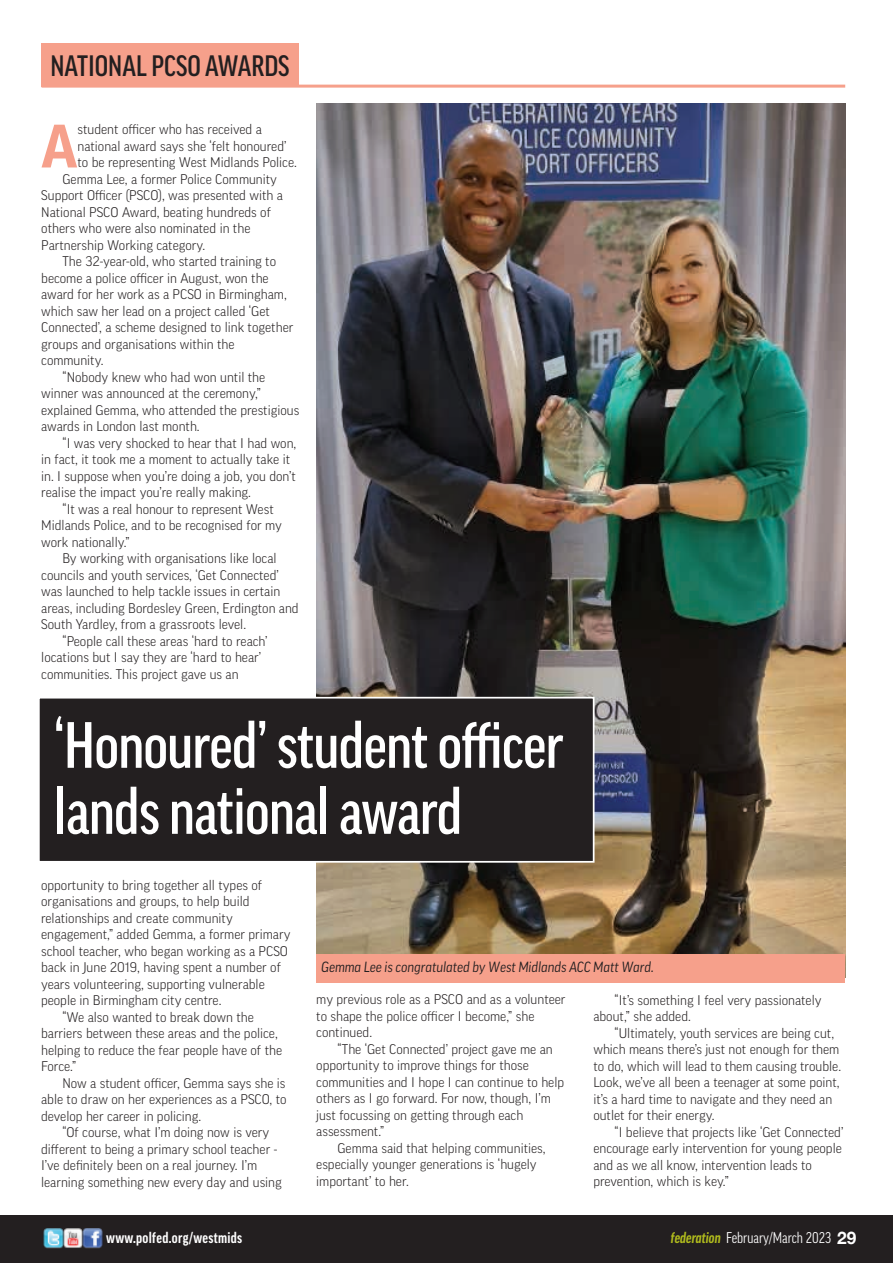
<style>
.page{position:relative;width:893px;height:1263px;background:#fff}
.page>*{position:absolute;margin:0;border:0;box-sizing:border-box;transform-origin:0 0}
.t1{font:500 condensed 63px/66px "Good Pro";letter-spacing:-.01em;color:#fff}
.t2{font:700 58.95px "Good Pro";color:#f6a08b}
.t3{font:500 condensed 28.5px "Good Pro";color:#231f20}
.t4{font:condensed 15px "Good Pro";color:#fff}
.t5{font:700 condensed 15px "Good Pro";letter-spacing:.02em;color:#fff}
.t6{font:italic 14.25px "Good Pro";color:#231f20;scale:.94 1}
.t7{font:300 13.5px/16.5px "Good Pro";color:#231f20}
.s1{font-weight:700;font-style:italic;color:#b0bb1d}
.s2{font-family:"Helvetica Neue";font-weight:700;font-stretch:normal;font-size:17.25px}
</style>
<div class="page">
<div style="left:0;top:1215px;width:893px;height:48px;background:#231f20"></div>
<img style="left:43px;top:1228px;width:59px;height:20px">
<img style="left:316px;top:103px;width:529px;height:851px">
<hr style="left:42px;top:85px;width:803px;height:3px;background:#f6a08b">
<div style="left:42px;top:44px;width:257px;height:43px;background:#f6a08b"></div>
<div style="left:316px;top:954px;width:529px;height:29px;background:#f6a08b"></div>
<div style="left:39px;top:698px;width:555px;height:164px;background:#231f20"></div>
<div style="left:38px;top:697px;width:556px;height:166px;border:2px solid #fff"></div>
<h3 class="t3" style="left:50px;top:50px;width:241px">NATIONAL PCSO AWARDS</h3>
<h2 class="t2" style="left:41px;top:113px;width:38px">A</h2>
<p class="t7" style="left:77px;top:121px;width:186px">student officer who has received a</p>
<p class="t7" style="left:77px;top:138px;width:210px">national award says she ‘felt honoured’</p>
<p class="t7" style="left:77px;top:154px;width:221px">to be representing West Midlands Police.</p>
<p class="t7" style="left:63px;top:171px;width:216px">Gemma Lee, a former Police Community</p>
<p class="t7" style="left:41px;top:187px;width:243px">Support Officer (PSCO), was presented with a</p>
<p class="t7" style="left:41px;top:204px;width:231px">National PSCO Award, beating hundreds of</p>
<p class="t7" style="left:41px;top:220px;width:211px">others who were also nominated in the</p>
<p class="t7" style="left:41px;top:237px;width:166px">Partnership Working category.</p>
<p class="t7" style="left:63px;top:253px;width:215px">The 32-year-old, who started training to</p>
<p class="t7" style="left:41px;top:270px;width:229px">become a police officer in August, won the</p>
<p class="t7" style="left:41px;top:286px;width:247px">award for her work as a PCSO in Birmingham,</p>
<p class="t7" style="left:41px;top:303px;width:230px">which saw her lead on a project called ‘Get</p>
<p class="t7" style="left:41px;top:319px;width:254px">Connected’, a scheme designed to link together</p>
<p class="t7" style="left:41px;top:336px;width:195px">groups and organisations within the</p>
<p class="t7" style="left:41px;top:352px;width:64px">community.</p>
<p class="t7" style="left:63px;top:369px;width:204px">“Nobody knew who had won until the</p>
<p class="t7" style="left:41px;top:385px;width:221px">winner was announced at the ceremony,”</p>
<p class="t7" style="left:41px;top:402px;width:260px">explained Gemma, who attended the prestigious</p>
<p class="t7" style="left:41px;top:418px;width:160px">awards in London last month.</p>
<p class="t7" style="left:63px;top:435px;width:235px">“I was very shocked to hear that I had won,</p>
<p class="t7" style="left:41px;top:451px;width:250px">in fact, it took me a moment to actually take it</p>
<p class="t7" style="left:41px;top:468px;width:256px">in. I suppose when you’re doing a job, you don’t</p>
<p class="t7" style="left:41px;top:484px;width:211px">realise the impact you’re really making.</p>
<p class="t7" style="left:63px;top:501px;width:213px">“It was a real honour to represent West</p>
<p class="t7" style="left:41px;top:517px;width:242px">Midlands Police, and to be recognised for my</p>
<p class="t7" style="left:41px;top:534px;width:90px">work nationally.”</p>
<p class="t7" style="left:63px;top:550px;width:216px">By working with organisations like local</p>
<p class="t7" style="left:41px;top:567px;width:239px">councils and youth services, ‘Get Connected’</p>
<p class="t7" style="left:41px;top:583px;width:241px">was launched to help tackle issues in certain</p>
<p class="t7" style="left:41px;top:600px;width:259px">areas, including Bordesley Green, Erdington and</p>
<p class="t7" style="left:41px;top:616px;width:206px">South Yardley, from a grassroots level.</p>
<p class="t7" style="left:63px;top:633px;width:206px">“People call these areas ‘hard to reach’</p>
<p class="t7" style="left:41px;top:649px;width:221px">locations but I say they are ‘hard to hear’</p>
<p class="t7" style="left:41px;top:666px;width:199px">communities. This project gave us an</p>
<h1 class="t1" style="left:54px;top:712px;width:511px">‘Honoured’ student officer lands national award</h1>
<p class="t7" style="left:41px;top:877px;width:223px">opportunity to bring together all types of</p>
<p class="t7" style="left:41px;top:893px;width:210px">organisations and groups, to help build</p>
<p class="t7" style="left:41px;top:910px;width:193px">relationships and create community</p>
<p class="t7" style="left:41px;top:926px;width:251px">engagement,” added Gemma, a former primary</p>
<p class="t7" style="left:41px;top:943px;width:248px">school teacher, who began working as a PCSO</p>
<p class="t7" style="left:41px;top:959px;width:241px">back in June 2019, having spent a number of</p>
<p class="t7" style="left:41px;top:976px;width:225px">years volunteering, supporting vulnerable</p>
<p class="t7" style="left:41px;top:992px;width:182px">people in Birmingham city centre.</p>
<p class="t7" style="left:62px;top:1009px;width:193px">“We also wanted to break down the</p>
<p class="t7" style="left:41px;top:1025px;width:238px">barriers between these areas and the police,</p>
<p class="t7" style="left:41px;top:1042px;width:243px">helping to reduce the fear people have of the</p>
<p class="t7" style="left:41px;top:1058px;width:37px">Force.”</p>
<p class="t7" style="left:62px;top:1075px;width:225px">Now a student officer, Gemma says she is</p>
<p class="t7" style="left:41px;top:1091px;width:247px">able to draw on her experiences as a PSCO, to</p>
<p class="t7" style="left:41px;top:1108px;width:162px">develop her career in policing.</p>
<p class="t7" style="left:62px;top:1124px;width:208px">“Of course, what I’m doing now is very</p>
<p class="t7" style="left:41px;top:1141px;width:238px">different to being a primary school teacher -</p>
<p class="t7" style="left:41px;top:1157px;width:218px">I’ve definitely been on a real journey. I’m</p>
<p class="t7" style="left:41px;top:1174px;width:242px">learning something new every day and using</p>
<p class="t6" style="left:322px;top:959px;width:356px">Gemma Lee is congratulated by West Midlands ACC Matt Ward.</p>
<p class="t7" style="left:316px;top:991px;width:251px">my previous role as a PSCO and as a volunteer to shape the police officer I become,” she continued.</p>
<p class="t7" style="left:316px;top:1041px;width:249px;text-indent:21px">“The ‘Get Connected’ project gave me an opportunity to improve things for those communities and I hope I can continue to help others as I go forward. For now, though, I’m just focussing on getting through each assessment.”</p>
<p class="t7" style="left:316px;top:1140px;width:231px;text-indent:21px">Gemma said that helping communities, especially younger generations is ‘hugely important’ to her.</p>
<p class="t7" style="left:593px;top:991px;width:230px;text-indent:21px">“It’s something I feel very passionately about,” she added.</p>
<p class="t7" style="left:593px;top:1024px;width:249px;text-indent:21px">“Ultimately, youth services are being cut, which means there’s just not enough for them to do, which will lead to them causing trouble.<br>Look, we’ve all been a teenager at some point, it’s a hard time to navigate and they need an outlet for their energy.</p>
<p class="t7" style="left:593px;top:1123px;width:252px;text-indent:21px">“I believe that projects like ‘Get Connected’ encourage early intervention for young people and as we all know, intervention leads to prevention, which is key.”</p>
<p class="t5" style="left:106px;top:1229px;width:138px">www.polfed.org/westmids</p>
<p class="t4" style="left:671px;top:1229px;width:187px"><span class="s1">federation</span> February/March 2023 <span class="s2">29</span></p>
</div>
